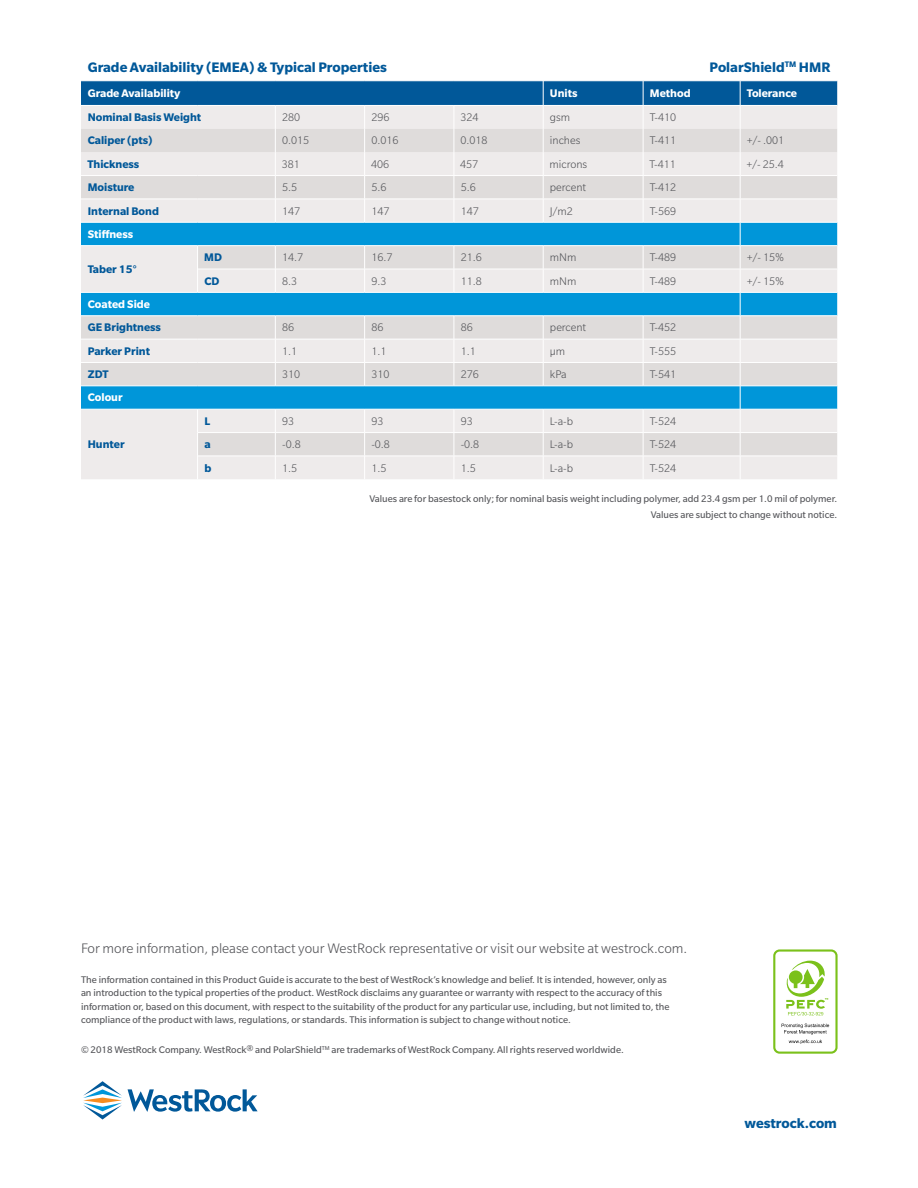
<style>
.page{position:relative;width:918px;height:1188px;background:#fff}
.page>*{position:absolute;margin:0;border:0;box-sizing:border-box;transform-origin:0 0}
.t1{font:300 15px "Slate Pro";color:#55565a}
.t2{font:700 15px "Slate Pro";color:#015899}
.t3{font:300 12px "Slate Pro";color:#55565a}
.t4{font:700 12px "Slate Pro";color:#015899}
.t5{font:700 12px "Slate Pro";color:#fff}
.t6{font:10.5px/13.5px "Slate Pro";color:#55565a}
</style>
<div class="page">
<svg style="left:81px;top:81px;width:756px;height:398px;background:#b3cfde"></svg>
<svg style="left:83px;top:1081px;width:39px;height:39px"></svg>
<svg style="left:128px;top:1089px;width:130px;height:23px"></svg>
<div style="left:773px;top:949px;width:65px;height:105px;border:2px solid #7bc11b;border-radius:5px"></div>
<svg style="left:782px;top:1024px;width:47px;height:10px"></svg>
<svg style="left:789px;top:1040px;width:33px;height:4px"></svg>
<svg style="left:786px;top:961px;width:42px;height:54px"></svg>
<h1 class="t2" style="left:88px;top:59px;width:301px">Grade Availability (EMEA) &amp; Typical Properties</h1>
<h1 class="t2" style="left:710px;top:59px;width:122px">PolarShield<sup>TM</sup> HMR</h1>
<p class="t5" style="left:88px;top:86px;width:94px">Grade Availability</p>
<p class="t5" style="left:550px;top:86px;width:29px">Units</p>
<p class="t5" style="left:650px;top:86px;width:42px">Method</p>
<p class="t5" style="left:747px;top:86px;width:52px">Tolerance</p>
<p class="t4" style="left:88px;top:111px;width:115px">Nominal Basis Weight</p>
<p class="t3" style="left:282px;top:111px;width:19px">280</p>
<p class="t3" style="left:371px;top:111px;width:20px">296</p>
<p class="t3" style="left:461px;top:111px;width:19px">324</p>
<p class="t3" style="left:550px;top:111px;width:22px">gsm</p>
<p class="t3" style="left:650px;top:111px;width:28px">T-410</p>
<p class="t4" style="left:88px;top:134px;width:66px">Caliper (pts)</p>
<p class="t3" style="left:282px;top:134px;width:28px">0.015</p>
<p class="t3" style="left:371px;top:134px;width:28px">0.016</p>
<p class="t3" style="left:461px;top:134px;width:28px">0.018</p>
<p class="t3" style="left:550px;top:134px;width:32px">inches</p>
<p class="t3" style="left:650px;top:134px;width:28px">T-411</p>
<p class="t3" style="left:747px;top:134px;width:39px">+/- .001</p>
<p class="t4" style="left:87px;top:157px;width:53px">Thickness</p>
<p class="t3" style="left:282px;top:158px;width:19px">381</p>
<p class="t3" style="left:371px;top:158px;width:20px">406</p>
<p class="t3" style="left:460px;top:158px;width:19px">457</p>
<p class="t3" style="left:550px;top:158px;width:39px">microns</p>
<p class="t3" style="left:650px;top:158px;width:28px">T-411</p>
<p class="t3" style="left:747px;top:158px;width:39px">+/- 25.4</p>
<p class="t4" style="left:88px;top:181px;width:48px">Moisture</p>
<p class="t3" style="left:282px;top:181px;width:16px">5.5</p>
<p class="t3" style="left:371px;top:181px;width:17px">5.6</p>
<p class="t3" style="left:461px;top:181px;width:16px">5.6</p>
<p class="t3" style="left:550px;top:181px;width:38px">percent</p>
<p class="t3" style="left:650px;top:181px;width:28px">T-412</p>
<p class="t4" style="left:88px;top:204px;width:73px">Internal Bond</p>
<p class="t3" style="left:282px;top:205px;width:19px">147</p>
<p class="t3" style="left:371px;top:205px;width:19px">147</p>
<p class="t3" style="left:461px;top:205px;width:19px">147</p>
<p class="t3" style="left:550px;top:205px;width:24px">J/m2</p>
<p class="t3" style="left:650px;top:205px;width:28px">T-569</p>
<p class="t5" style="left:88px;top:227px;width:47px">Stiffness</p>
<p class="t4" style="left:88px;top:262px;width:51px">Taber 15°</p>
<p class="t4" style="left:204px;top:251px;width:19px">MD</p>
<p class="t3" style="left:282px;top:251px;width:22px">14.7</p>
<p class="t3" style="left:371px;top:251px;width:22px">16.7</p>
<p class="t3" style="left:461px;top:251px;width:22px">21.6</p>
<p class="t3" style="left:550px;top:251px;width:28px">mNm</p>
<p class="t3" style="left:650px;top:251px;width:28px">T-489</p>
<p class="t3" style="left:747px;top:251px;width:39px">+/- 15%</p>
<p class="t4" style="left:204px;top:274px;width:17px">CD</p>
<p class="t3" style="left:282px;top:275px;width:16px">8.3</p>
<p class="t3" style="left:371px;top:275px;width:17px">9.3</p>
<p class="t3" style="left:461px;top:275px;width:22px">11.8</p>
<p class="t3" style="left:550px;top:275px;width:28px">mNm</p>
<p class="t3" style="left:650px;top:275px;width:28px">T-489</p>
<p class="t3" style="left:747px;top:275px;width:39px">+/- 15%</p>
<p class="t5" style="left:88px;top:298px;width:64px">Coated Side</p>
<p class="t4" style="left:88px;top:321px;width:75px">GE Brightness</p>
<p class="t3" style="left:282px;top:321px;width:13px">86</p>
<p class="t3" style="left:371px;top:321px;width:13px">86</p>
<p class="t3" style="left:461px;top:321px;width:13px">86</p>
<p class="t3" style="left:550px;top:321px;width:38px">percent</p>
<p class="t3" style="left:650px;top:321px;width:28px">T-452</p>
<p class="t4" style="left:88px;top:344px;width:64px">Parker Print</p>
<p class="t3" style="left:282px;top:345px;width:16px">1.1</p>
<p class="t3" style="left:371px;top:345px;width:16px">1.1</p>
<p class="t3" style="left:461px;top:345px;width:16px">1.1</p>
<p class="t3" style="left:550px;top:345px;width:17px">μm</p>
<p class="t3" style="left:650px;top:345px;width:28px">T-555</p>
<p class="t4" style="left:88px;top:368px;width:22px">ZDT</p>
<p class="t3" style="left:282px;top:368px;width:19px">310</p>
<p class="t3" style="left:371px;top:368px;width:19px">310</p>
<p class="t3" style="left:461px;top:368px;width:19px">276</p>
<p class="t3" style="left:550px;top:368px;width:18px">kPa</p>
<p class="t3" style="left:650px;top:368px;width:28px">T-541</p>
<p class="t5" style="left:88px;top:391px;width:36px">Colour</p>
<p class="t4" style="left:88px;top:438px;width:38px">Hunter</p>
<p class="t4" style="left:204px;top:414px;width:7px">L</p>
<p class="t3" style="left:282px;top:415px;width:13px">93</p>
<p class="t3" style="left:371px;top:415px;width:13px">93</p>
<p class="t3" style="left:461px;top:415px;width:13px">93</p>
<p class="t3" style="left:550px;top:415px;width:25px">L-a-b</p>
<p class="t3" style="left:650px;top:415px;width:28px">T-524</p>
<p class="t4" style="left:204px;top:438px;width:8px">a</p>
<p class="t3" style="left:282px;top:438px;width:20px">-0.8</p>
<p class="t3" style="left:371px;top:438px;width:20px">-0.8</p>
<p class="t3" style="left:461px;top:438px;width:20px">-0.8</p>
<p class="t3" style="left:550px;top:438px;width:25px">L-a-b</p>
<p class="t3" style="left:650px;top:438px;width:28px">T-524</p>
<p class="t4" style="left:204px;top:461px;width:8px">b</p>
<p class="t3" style="left:282px;top:462px;width:16px">1.5</p>
<p class="t3" style="left:371px;top:462px;width:16px">1.5</p>
<p class="t3" style="left:461px;top:462px;width:16px">1.5</p>
<p class="t3" style="left:550px;top:462px;width:25px">L-a-b</p>
<p class="t3" style="left:650px;top:462px;width:28px">T-524</p>
<p class="t6" style="left:369px;top:490px;width:469px;line-height:16.2px;text-align:right">Values are for basestock only; for nominal basis weight including polymer, add 23.4 gsm per 1.0 mil of polymer.<br>Values are subject to change without notice.</p>
<h1 class="t1" style="left:81px;top:941px;width:608px">For more information, please contact your WestRock representative or visit our website at westrock.com.</h1>
<p class="t6" style="left:81px;top:973px;width:590px">The information contained in this Product Guide is accurate to the best of WestRock’s knowledge and belief. It is intended, however, only as an introduction to the typical properties of the product. WestRock disclaims any guarantee or warranty with respect to the accuracy of this information or, based on this document, with respect to the suitability of the product for any particular use, including, but not limited to, the compliance of the product with laws, regulations, or standards. This information is subject to change without notice.</p>
<p class="t6" style="left:81px;top:1043px;width:544px">© 2018 WestRock Company. WestRock® and PolarShield<sup>TM</sup> are trademarks of WestRock Company. All rights reserved worldwide.</p>
<h1 class="t2" style="left:745px;top:1115px;width:94px">westrock.com</h1>
</div>
